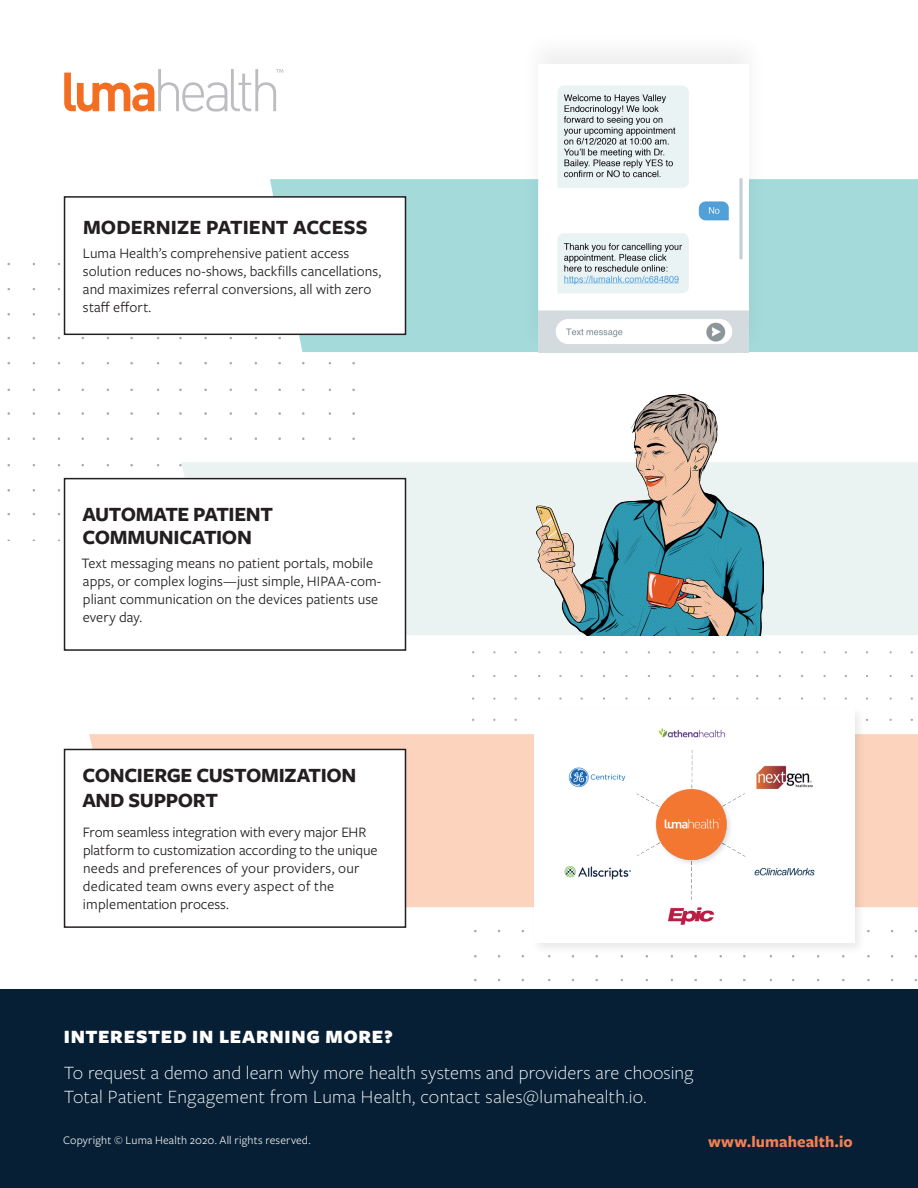
<style>
.page{position:relative;width:918px;height:1188px;background:#fff}
.page>*{position:absolute;margin:0;border:0;box-sizing:border-box;transform-origin:0 0}
.t1{font:700 21px/22.5px "Freight Sans Pro";letter-spacing:-.015em;color:#231f20}
.t2{font:700 21px "Freight Sans Pro";letter-spacing:.005em;color:#231f20}
.t3{font:300 19.5px/23.4px "Freight Sans Pro";letter-spacing:.01em;color:#fff}
.t4{font:900 19.5px "Freight Sans Pro";letter-spacing:.035em;color:#fff}
.t5{font:700 16.5px "Freight Sans Pro";letter-spacing:.005em;color:#f48053}
.t6{font:15px/18px "Freight Sans Pro";letter-spacing:.005em;color:#231f20}
.t7{font:12px "Freight Sans Pro";letter-spacing:.015em;color:#ebebea}
</style>
<div class="page">
<div style="left:89px;top:734px;width:829px;height:173px;background:#fcd3bd"></div>
<img style="left:7px;top:247px;width:347px;height:294px">
<img style="left:472px;top:635px;width:441px;height:86px">
<div style="left:0;top:989px;width:918px;height:199px;background:#061f35"></div>
<div style="left:270px;top:179px;width:648px;height:173px;background:#a4dada"></div>
<div style="left:181px;top:462px;width:737px;height:173px;background:#ebf2f2"></div>
<svg style="left:64px;top:69px;width:219px;height:43px"></svg>
<div style="left:65px;top:197px;width:341px;height:137px;background:#fff"></div>
<div style="left:64px;top:196px;width:342px;height:139px;border:2px solid #231f20"></div>
<div style="left:65px;top:479px;width:341px;height:171px;background:#fff"></div>
<div style="left:64px;top:478px;width:342px;height:173px;border:2px solid #231f20"></div>
<div style="left:65px;top:749px;width:341px;height:178px;background:#fff"></div>
<div style="left:64px;top:749px;width:342px;height:179px;border:2px solid #231f20"></div>
<img style="left:537px;top:395px;width:227px;height:240px">
<div style="left:519px;top:30px;width:248px;height:322px;background:#231f20;opacity:.07"></div>
<img style="left:538px;top:64px;width:210px;height:288px">
<div style="left:530px;top:705px;width:337px;height:251px;background:#231f20;opacity:.1"></div>
<div style="left:534px;top:709px;width:320px;height:234px;background:#fff"></div>
<img style="left:564px;top:728px;width:251px;height:197px">
<h1 class="t2" style="left:83px;top:212px;width:286px">MODERNIZE PATIENT ACCESS</h1>
<p class="t6" style="left:83px;top:243px;width:300px">Luma Health’s comprehensive patient access solution reduces no-shows, backfills cancellations, and maximizes referral conversions, all with zero staff effort.</p>
<h1 class="t1" style="left:82px;top:502px;width:192px">AUTOMATE PATIENT<br>COMMUNICATION</h1>
<p class="t6" style="left:81px;top:553px;width:301px">Text messaging means no patient portals, mobile apps, or complex logins—just simple, HIPAA-com&shy;pliant communication on the devices patients use every day.</p>
<h1 class="t1" style="left:82px;top:762px;width:276px;line-height:25.2px">CONCIERGE CUSTOMIZATION<br>AND SUPPORT</h1>
<p class="t6" style="left:83px;top:823px;width:296px">From seamless integration with every major EHR platform to customization according to the unique needs and preferences of your providers, our dedicated team owns every aspect of the implementation process.</p>
<h2 class="t4" style="left:64px;top:1023px;width:331px">INTERESTED IN LEARNING MORE?</h2>
<h2 class="t3" style="left:64px;top:1060px;width:631px">To request a demo and learn why more health systems and providers are choosing<br>Total Patient Engagement from Luma Health, contact sales@lumahealth.io.</h2>
<p class="t7" style="left:63px;top:1133px;width:249px">Copyright © Luma Health 2020. All rights reserved.</p>
<p class="t5" style="left:708px;top:1131px;width:146px">www.lumahealth.io</p>
</div>
